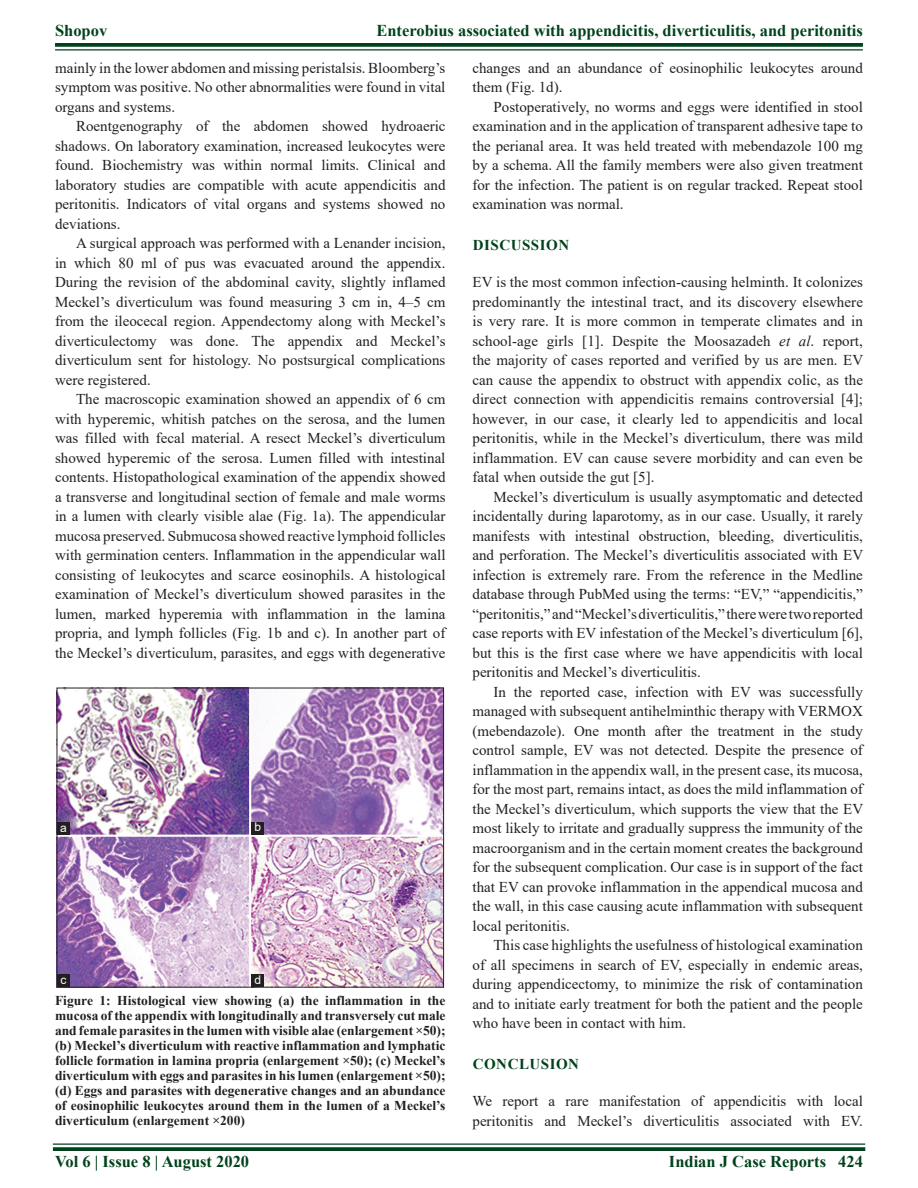
<style>
.page{position:relative;width:918px;height:1188px;background:#fff}
.page>*{position:absolute;margin:0;border:0;box-sizing:border-box;transform-origin:0 0}
.RF{font:700 16.5px "Times New Roman";color:#00421c}
.TX{font:15px/19.5px "Times New Roman";color:#231f20;text-align:justify}
.TXFL{font:15px/19.5px "Times New Roman";color:#231f20;text-align:justify}
.t1{font:700 15px "Times New Roman";letter-spacing:.035em;color:#00421c}
.FGC{font:700 13.5px/15px "Times New Roman";color:#231f20;text-align:justify}
.LABEL{font:12px "Arial";color:#fff}
.s1{font-style:italic}
</style>
<div class="page">
<svg style="left:55px;top:43px;width:808px;height:4px;background:#0f4d29"></svg>
<hr style="left:55px;top:49px;width:808px;height:2px;background:#00421c">
<hr style="left:53px;top:1143px;width:812px;height:2px;background:#00421c">
<svg style="left:53px;top:1147px;width:812px;height:4px;background:#0f4d29"></svg>
<img style="left:59px;top:690px;width:383px;height:295px">
<div style="left:57px;top:822px;width:13px;height:13px;background:#231f20"></div>
<div style="left:251px;top:822px;width:13px;height:13px;background:#231f20"></div>
<div style="left:252px;top:974px;width:12px;height:13px;background:#231f20"></div>
<div style="left:57px;top:974px;width:13px;height:13px;background:#231f20"></div>
<p class="RF" style="left:55px;top:18px;width:54px">Shopov</p>
<p class="RF" style="left:376px;top:18px;width:488px">Enterobius associated with appendicitis, diverticulitis, and peritonitis</p>
<p class="TX" style="left:55px;top:58px;width:392px">mainly in the lower abdomen and missing peristalsis. Bloomberg’s symptom was positive. No other abnormalities were found in vital organs and systems.</p>
<p class="TX" style="left:55px;top:116px;width:392px;text-indent:21px">Roentgenography of the abdomen showed hydroaeric shadows. On laboratory examination, increased leukocytes were found. Biochemistry was within normal limits. Clinical and laboratory studies are compatible with acute appendicitis and peritonitis. Indicators of vital organs and systems showed no deviations.</p>
<p class="TX" style="left:55px;top:233px;width:392px;text-indent:21px">A surgical approach was performed with a Lenander incision, in which 80 ml of pus was evacuated around the appendix.<br>During the revision of the abdominal cavity, slightly inflamed Meckel’s diverticulum was found measuring 3 cm in, 4–5 cm from the ileocecal region. Appendectomy along with Meckel’s diverticulectomy was done. The appendix and Meckel’s diverticulum sent for histology. No postsurgical complications were registered.</p>
<p class="TX" style="left:55px;top:389px;width:392px;text-indent:21px">The macroscopic examination showed an appendix of 6 cm with hyperemic, whitish patches on the serosa, and the lumen was filled with fecal material. A resect Meckel’s diverticulum showed hyperemic of the serosa. Lumen filled with intestinal contents. Histopathological examination of the appendix showed a transverse and longitudinal section of female and male worms in a lumen with clearly visible alae (Fig. 1a). The appendicular mucosa preserved. Submucosa showed reactive lymphoid follicles with germination centers. Inflammation in the appendicular wall consisting of leukocytes and scarce eosinophils. A histological examination of Meckel’s diverticulum showed parasites in the lumen, marked hyperemia with inflammation in the lamina propria, and lymph follicles (Fig. 1b and c). In another part of the Meckel’s diverticulum, parasites, and eggs with degenerative</p>
<p class="LABEL" style="left:60px;top:819px;width:8px">a</p>
<p class="LABEL" style="left:255px;top:819px;width:8px">b</p>
<p class="LABEL" style="left:60px;top:971px;width:7px">c</p>
<p class="LABEL" style="left:255px;top:971px;width:8px">d</p>
<p class="FGC" style="left:55px;top:993px;width:392px">Figure 1: Histological view showing (a) the inflammation in the mucosa of the appendix with longitudinally and transversely cut male and female parasites in the lumen with visible alae (enlargement ×50); (b) Meckel’s diverticulum with reactive inflammation and lymphatic follicle formation in lamina propria (enlargement ×50); (c) Meckel’s diverticulum with eggs and parasites in his lumen (enlargement ×50); (d) Eggs and parasites with degenerative changes and an abundance of eosinophilic leukocytes around them in the lumen of a Meckel’s diverticulum (enlargement ×200)</p>
<p class="TX" style="left:472px;top:58px;width:392px">changes and an abundance of eosinophilic leukocytes around them (Fig. 1d).</p>
<p class="TX" style="left:472px;top:97px;width:392px;text-indent:21px">Postoperatively, no worms and eggs were identified in stool examination and in the application of transparent adhesive tape to the perianal area. It was held treated with mebendazole 100 mg by a schema. All the family members were also given treatment for the infection. The patient is on regular tracked. Repeat stool examination was normal.</p>
<h1 class="t1" style="left:473px;top:234px;width:98px">DISCUSSION</h1>
<p class="TXFL" style="left:472px;top:272px;width:392px">EV is the most common infection-causing helminth. It colonizes predominantly the intestinal tract, and its discovery elsewhere is very rare. It is more common in temperate climates and in school-age girls [1]. Despite the Moosazadeh <span class="s1">et al</span>. report, the majority of cases reported and verified by us are men. EV can cause the appendix to obstruct with appendix colic, as the direct connection with appendicitis remains controversial [4]; however, in our case, it clearly led to appendicitis and local peritonitis, while in the Meckel’s diverticulum, there was mild inflammation. EV can cause severe morbidity and can even be fatal when outside the gut [5].</p>
<p class="TX" style="left:472px;top:487px;width:392px;text-indent:21px">Meckel’s diverticulum is usually asymptomatic and detected incidentally during laparotomy, as in our case. Usually, it rarely manifests with intestinal obstruction, bleeding, diverticulitis, and perforation. The Meckel’s diverticulitis associated with EV infection is extremely rare. From the reference in the Medline database through PubMed using the terms: “EV,” “appendicitis,” “peritonitis,” and “Meckel’s diverticulitis,” there were two reported case reports with EV infestation of the Meckel’s diverticulum [6], but this is the first case where we have appendicitis with local peritonitis and Meckel’s diverticulitis.</p>
<p class="TX" style="left:472px;top:682px;width:392px;text-indent:21px">In the reported case, infection with EV was successfully managed with subsequent antihelminthic therapy with VERMOX (mebendazole). One month after the treatment in the study control sample, EV was not detected. Despite the presence of inflammation in the appendix wall, in the present case, its mucosa, for the most part, remains intact, as does the mild inflammation of the Meckel’s diverticulum, which supports the view that the EV most likely to irritate and gradually suppress the immunity of the macroorganism and in the certain moment creates the background for the subsequent complication. Our case is in support of the fact that EV can provoke inflammation in the appendical mucosa and the wall, in this case causing acute inflammation with subsequent local peritonitis.</p>
<p class="TX" style="left:472px;top:935px;width:392px;text-indent:21px">This case highlights the usefulness of histological examination of all specimens in search of EV, especially in endemic areas, during appendicectomy, to minimize the risk of contamination and to initiate early treatment for both the patient and the people who have been in contact with him.</p>
<h1 class="t1" style="left:473px;top:1053px;width:108px">CONCLUSION</h1>
<p class="TXFL" style="left:472px;top:1091px;width:392px">We report a rare manifestation of appendicitis with local peritonitis and Meckel’s diverticulitis associated with EV.</p>
<p class="RF" style="left:55px;top:1150px;width:196px">Vol 6 | Issue 8 | August 2020</p>
<p class="RF" style="left:669px;top:1150px;width:195px">Indian J Case Reports 424</p>
</div>
